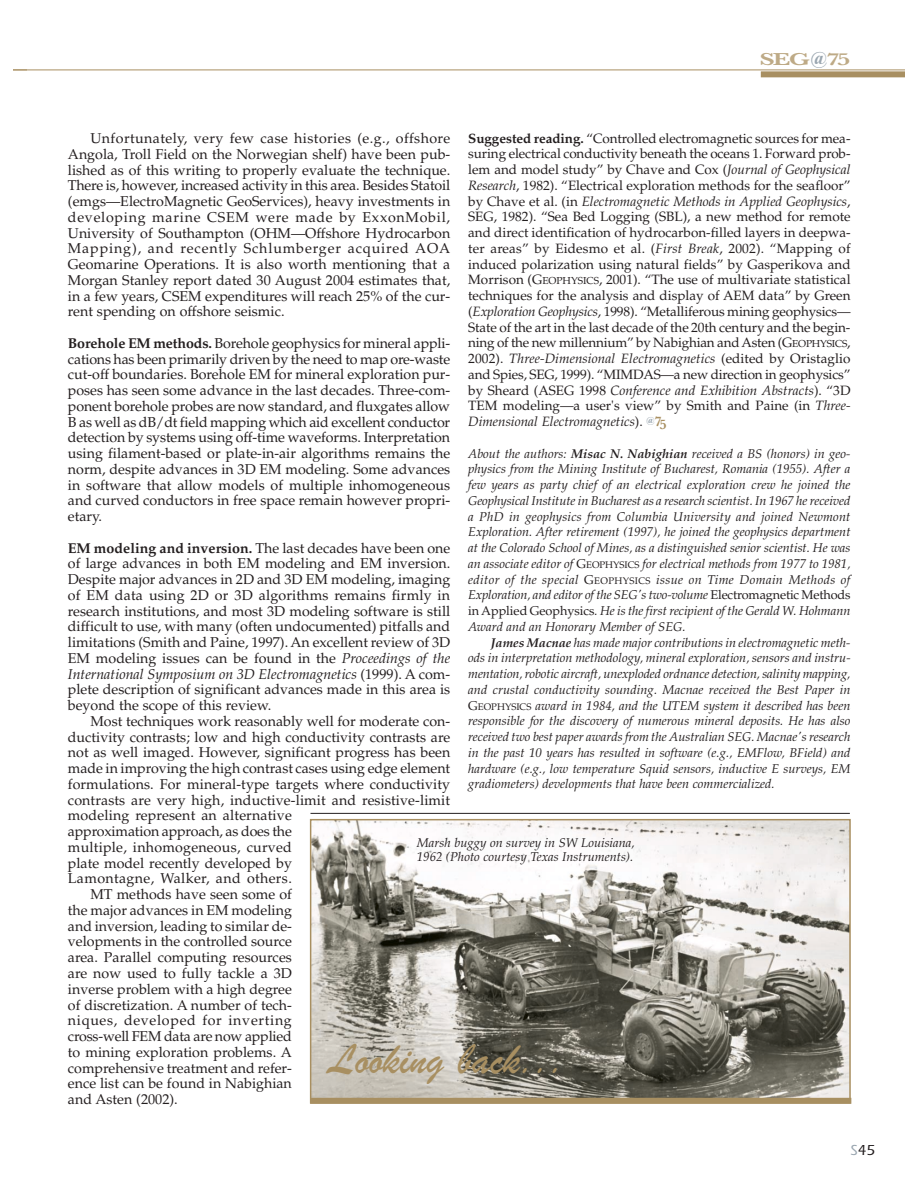
<style>
.page{position:relative;width:918px;height:1188px;background:#fff}
.page>*{position:absolute;margin:0;border:0;box-sizing:border-box;transform-origin:0 0}
.t1{font:45px "Brush Script";color:#a88f61}
.t2{font:600 18px "Baskerville";color:#beaa86;scale:1.5 1}
.t3{font:500 15px "Itc Eras";color:#231e1f}
.t4{font:14.25px/15.8px "Palatino";color:#231e1f;text-align:justify}
.t5{font:14.25px "Palatino";letter-spacing:.025em;color:#231e1f}
.t6{font:14.25px "Palatino";letter-spacing:.05em;color:#231e1f}
.t7{font:13.5px/15.8px "Palatino";color:#231e1f;text-align:justify}
.t8{font:italic 12.75px/15.8px "Palatino";color:#231e1f;text-align:justify}
.s1{color:#9aa6b0}
.s2{font-weight:700}
.s3{font-style:italic}
.s4{font-size:10.2px}
.s5{font-family:"Baskerville";font-weight:600;font-size:14.25px;color:#a88f61}
.s6{font-style:normal}
.s7{font-style:normal;font-size:9.6px}
</style>
<div class="page">
<div style="left:761px;top:71px;width:143px;height:6px;background:#a88f61"></div>
<hr style="left:14px;top:70px;width:890px;height:1px;background:#a88f61">
<svg style="left:14px;top:70px;width:13px;height:1px"></svg>
<img style="left:313px;top:822px;width:535px;height:276px">
<div style="left:310px;top:819px;width:541px;height:285px;border:2px solid #a88f61"></div>
<div style="left:310px;top:1098px;width:541px;height:6px;background:#a88f61"></div>
<hr style="left:310px;top:813px;width:540px;height:1px;background:#231e1f">
<p class="t2" style="left:759px;top:49px;width:62px">SEG<span class="s1">@</span>75</p>
<p class="t7" style="left:468px;top:132px;width:384px"><span class="s2">Suggested reading.</span> “Controlled electromagnetic sources for mea&shy;suring electrical conductivity beneath the oceans 1. Forward prob&shy;lem and model study” by Chave and Cox (<span class="s3">Journal of Geophysical Research</span>, 1982). “Electrical exploration methods for the seafloor” by Chave et al. (in <span class="s3">Electromagnetic Methods in Applied Geophysics</span>, SEG, 1982). “Sea Bed Logging (SBL), a new method for remote and direct identification of hydrocarbon-filled layers in deepwa&shy;ter areas” by Eidesmo et al. (<span class="s3">First Break</span>, 2002). “Mapping of induced polarization using natural fields” by Gasperikova and Morrison (G<span class="s4">EOPHYSICS</span>, 2001). “The use of multivariate statistical techniques for the analysis and display of AEM data” by Green (<span class="s3">Exploration Geophysics</span>, 1998). “Metalliferous mining geophysics— State of the art in the last decade of the 20th century and the begin&shy;ning of the new millennium” by Nabighian and Asten (G<span class="s4">EOPHYSICS</span>, 2002). <span class="s3">Three-Dimensional Electromagnetics</span> (edited by Oristaglio and Spies, SEG, 1999). “MIMDAS—a new direction in geophysics” by Sheard (ASEG 1998 <span class="s3">Conference and Exhibition Abstracts</span>). “3D TEM modeling—a user's view” by Smith and Paine (in <span class="s3">Three-Dimensional Electromagnetics</span>). <sup>@</sup><span class="s5">75</span></p>
<p class="t8" style="left:468px;top:447px;width:384px">About the authors: <span class="s2">Misac N. Nabighian</span> received a BS (honors) in geo&shy;physics from the Mining Institute of Bucharest, Romania (1955). After a few years as party chief of an electrical exploration crew he joined the Geophysical Institute in Bucharest as a research scientist. In 1967 he received a PhD in geophysics from Columbia University and joined Newmont Exploration. After retirement (1997), he joined the geophysics department at the Colorado School of Mines, as a distinguished senior scientist. He was an associate editor of <span class="s6">G</span><span class="s7">EOPHYSICS</span> for electrical methods from 1977 to 1981, editor of the special <span class="s6">G</span><span class="s7">EOPHYSICS</span> issue on Time Domain Methods of Exploration, and editor of the SEG's two-volume <span class="s6">Electromagnetic Methods in Applied Geophysics</span>. He is the first recipient of the Gerald W. Hohmann Award and an Honorary Member of SEG.</p>
<p class="t8" style="left:468px;top:636px;width:384px;text-indent:23px"><span class="s2">James Macnae</span> has made major contributions in electromagnetic meth&shy;ods in interpretation methodology, mineral exploration, sensors and instru&shy;mentation, robotic aircraft, unexploded ordnance detection, salinity mapping, and crustal conductivity sounding. Macnae received the Best Paper in <span class="s6">G</span><span class="s7">EOPHYSICS</span> award in 1984, and the UTEM system it described has been responsible for the discovery of numerous mineral deposits. He has also received two best paper awards from the Australian SEG. Macnae's research in the past 10 years has resulted in software (e.g., EMFlow, BField) and hardware (e.g., low temperature Squid sensors, inductive E surveys, EM gradiometers) developments that have been commercialized.</p>
<p class="t4" style="left:68px;top:132px;width:384px;text-indent:22px">Unfortunately, very few case histories (e.g., offshore Angola, Troll Field on the Norwegian shelf) have been pub&shy;lished as of this writing to properly evaluate the technique.<br>There is, however, increased activity in this area. Besides Statoil (emgs—ElectroMagnetic GeoServices), heavy investments in developing marine CSEM were made by ExxonMobil, University of Southampton (OHM—Offshore Hydrocarbon Mapping), and recently Schlumberger acquired AOA Geomarine Operations. It is also worth mentioning that a Morgan Stanley report dated 30 August 2004 estimates that, in a few years, CSEM expenditures will reach 25% of the cur&shy;rent spending on offshore seismic.</p>
<p class="t4" style="left:68px;top:337px;width:384px"><span class="s2">Borehole EM methods.</span> Borehole geophysics for mineral appli&shy;cations has been primarily driven by the need to map ore-waste cut-off boundaries. Borehole EM for mineral exploration pur&shy;poses has seen some advance in the last decades. Three-com&shy;ponent borehole probes are now standard, and fluxgates allow B as well as dB/dt field mapping which aid excellent conductor detection by systems using off-time waveforms. Interpretation using filament-based or plate-in-air algorithms remains the norm, despite advances in 3D EM modeling. Some advances in software that allow models of multiple inhomogeneous and curved conductors in free space remain however propri&shy;etary.</p>
<p class="t4" style="left:68px;top:542px;width:384px"><span class="s2">EM modeling and inversion.</span> The last decades have been one of large advances in both EM modeling and EM inversion.<br>Despite major advances in 2D and 3D EM modeling, imaging of EM data using 2D or 3D algorithms remains firmly in research institutions, and most 3D modeling software is still difficult to use, with many (often undocumented) pitfalls and limitations (Smith and Paine, 1997). An excellent review of 3D EM modeling issues can be found in the <span class="s3">Proceedings of the International Symposium on 3D Electromagnetics</span> (1999). A com&shy;plete description of significant advances made in this area is beyond the scope of this review.</p>
<p class="t4" style="left:90px;top:715px;width:361px">Most techniques work reasonably well for moderate con-</p>
<p class="t4" style="left:68px;top:731px;width:384px">ductivity contrasts; low and high conductivity contrasts are</p>
<p class="t4" style="left:68px;top:746px;width:384px">not as well imaged. However, significant progress has been</p>
<p class="t4" style="left:68px;top:762px;width:384px">made in improving the high contrast cases using edge element</p>
<p class="t4" style="left:68px;top:778px;width:384px">formulations. For mineral-type targets where conductivity</p>
<p class="t4" style="left:68px;top:794px;width:384px">contrasts are very high, inductive-limit and resistive-limit</p>
<p class="t4" style="left:68px;top:809px;width:225px">modeling represent an alternative</p>
<p class="t4" style="left:68px;top:825px;width:225px">approximation approach, as does the</p>
<p class="t4" style="left:68px;top:841px;width:225px">multiple, inhomogeneous, curved</p>
<p class="t4" style="left:68px;top:857px;width:226px">plate model recently developed by</p>
<p class="t5" style="left:68px;top:873px;width:225px">Lamontagne, Walker, and others.</p>
<p class="t4" style="left:90px;top:888px;width:203px">MT methods have seen some of</p>
<p class="t4" style="left:68px;top:904px;width:226px">the major advances in EM modeling</p>
<p class="t4" style="left:68px;top:920px;width:226px">and inversion, leading to similar de-</p>
<p class="t4" style="left:68px;top:935px;width:226px">velopments in the controlled source</p>
<p class="t4" style="left:68px;top:951px;width:225px">area. Parallel computing resources</p>
<p class="t4" style="left:68px;top:967px;width:225px">are now used to fully tackle a 3D</p>
<p class="t4" style="left:68px;top:983px;width:226px">inverse problem with a high degree</p>
<p class="t4" style="left:68px;top:998px;width:226px">of discretization. A number of tech-</p>
<p class="t6" style="left:68px;top:1015px;width:225px">niques, developed for inverting</p>
<p class="t4" style="left:68px;top:1030px;width:225px">cross-well FEM data are now applied</p>
<p class="t4" style="left:68px;top:1046px;width:226px">to mining exploration problems. A</p>
<p class="t4" style="left:68px;top:1061px;width:226px">comprehensive treatment and refer-</p>
<p class="t4" style="left:68px;top:1077px;width:226px">ence list can be found in Nabighian</p>
<p class="t4" style="left:68px;top:1093px;width:111px">and Asten (2002).</p>
<p class="t8" style="left:417px;top:837px;width:219px;line-height:13.5px">Marsh buggy on survey in SW Louisiana,<br>1962 (Photo courtesy Texas Instruments).</p>
<h1 class="t1" style="left:328px;top:1032px;width:238px">Looking back...</h1>
<p class="t3" style="left:850px;top:1145px;width:26px"><span class="s1">S</span>45</p>
</div>
